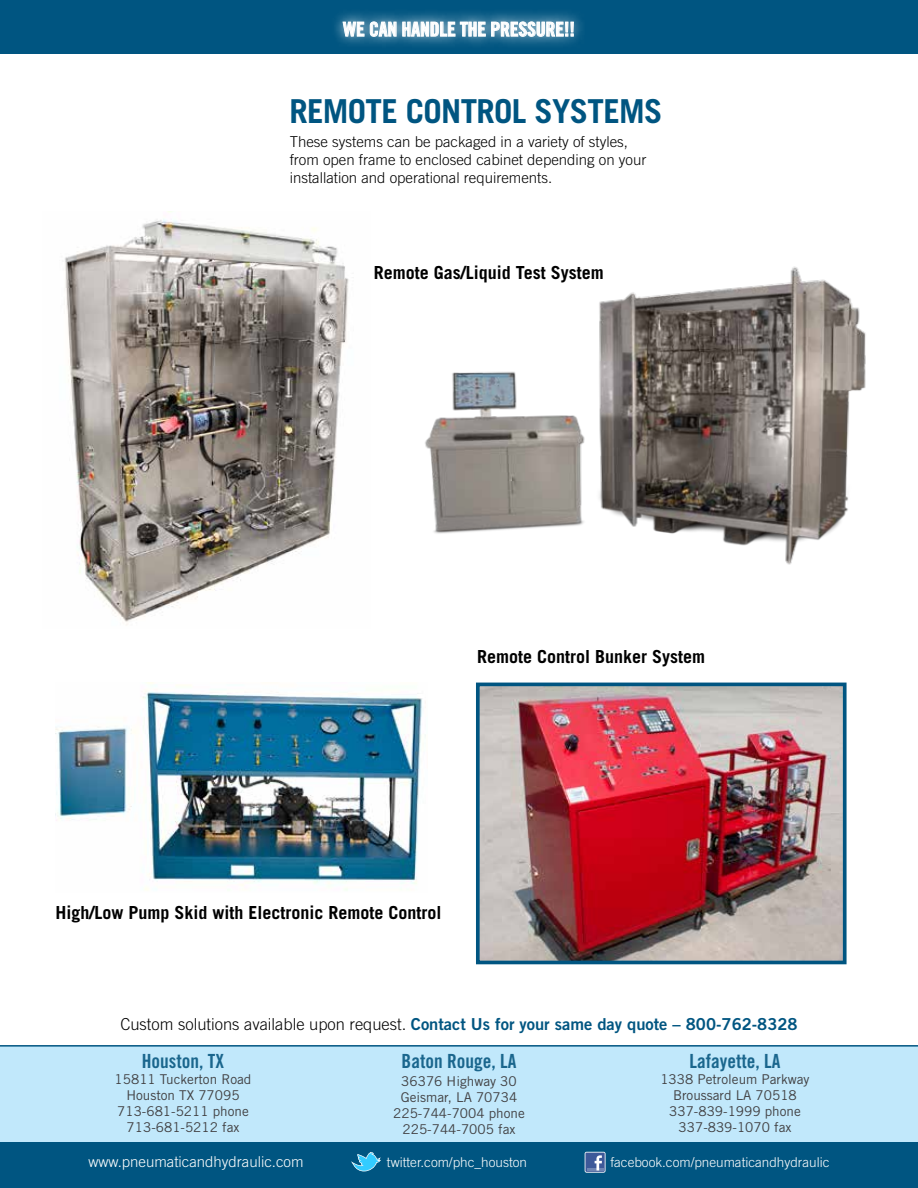
<style>
.page{position:relative;width:918px;height:1188px;background:#fff}
.page>*{position:absolute;margin:0;border:0;box-sizing:border-box;transform-origin:0 0}
.t1{font:700 33px "Trade Gothic";letter-spacing:-.02em;color:#005581}
.t2{font:19.5px "Trade Gothic Bold Cond Twenty";color:#1a668d}
.t3{font:19.5px "Trade Gothic Bold Cond Twenty";color:#fff}
.t4{font:700 18px "Trade Gothic";color:#000}
.t5{font:16.5px "Trade Gothic Bold Two";color:#005581}
.t6{font:300 15px/18px "Trade Gothic";color:#000}
.t7{font:300 15px "Trade Gothic";color:#fff}
.t8{font:13.5px/16.2px "Trade Gothic";color:#414042;text-align:center}
.t9{font:300 13.5px "Trade Gothic";color:#fff}
.s1{font-family:"Trade Gothic";font-weight:300;color:#000}
</style>
<div class="page">
<div style="left:0;top:1046px;width:918px;height:108px;background:#c1e8fb"></div>
<div style="left:0;top:0;width:918px;height:54px;background:#005581"></div>
<hr style="left:0;top:1045px;width:918px;height:2px;background:#005581">
<div style="left:0;top:1142px;width:918px;height:46px;background:#005581"></div>
<svg style="left:351px;top:1152px;width:30px;height:19px"></svg>
<svg style="left:585px;top:1152px;width:21px;height:21px"></svg>
<svg style="left:335px;top:13px;width:247px;height:32px"></svg>
<svg style="left:343px;top:22px;width:21px;height:15px"></svg>
<svg style="left:370px;top:20px;width:26px;height:17px"></svg>
<svg style="left:402px;top:20px;width:172px;height:17px;background:#93b6c9"></svg>
<img style="left:425px;top:266px;width:441px;height:299px">
<img style="left:65px;top:219px;width:284px;height:406px">
<img style="left:481px;top:688px;width:361px;height:271px">
<div style="left:476px;top:683px;width:371px;height:281px;border:4px solid #005581"></div>
<img style="left:56px;top:683px;width:370px;height:207px">
<h2 class="t3" style="left:343px;top:17px;width:233px">WE CAN HANDLE THE PRESSURE!!</h2>
<h1 class="t1" style="left:289px;top:91px;width:375px">REMOTE CONTROL SYSTEMS</h1>
<p class="t6" style="left:290px;top:133px;width:358px">These systems can be packaged in a variety of styles, from open frame to enclosed cabinet depending on your installation and operational requirements.</p>
<h3 class="t4" style="left:374px;top:261px;width:232px">Remote Gas/Liquid Test System</h3>
<h3 class="t4" style="left:477px;top:646px;width:230px">Remote Control Bunker System</h3>
<h3 class="t4" style="left:56px;top:901px;width:388px">High/Low Pump Skid with Electronic Remote Control</h3>
<p class="t5" style="left:120px;top:1013px;width:679px"><span class="s1">Custom solutions available upon request.</span> Contact Us for your same day quote – 800-762-8328</p>
<h2 class="t2" style="left:142px;top:1049px;width:84px">Houston, TX</h2>
<p class="t8" style="left:115px;top:1071px;width:138px">15811 Tuckerton Road<br>Houston TX 77095<br>713-681-5211 phone<br>713-681-5212 fax</p>
<h2 class="t2" style="left:402px;top:1049px;width:116px">Baton Rouge, LA</h2>
<p class="t8" style="left:393px;top:1073px;width:133px">36376 Highway 30<br>Geismar, LA 70734<br>225-744-7004 phone<br>225-744-7005 fax</p>
<h2 class="t2" style="left:690px;top:1049px;width:92px">Lafayette, LA</h2>
<p class="t8" style="left:660px;top:1071px;width:151px">1338 Petroleum Parkway<br>Broussard LA 70518<br>337-839-1999 phone<br>337-839-1070 fax</p>
<p class="t7" style="left:89px;top:1152px;width:217px">www.pneumaticandhydraulic.com</p>
<p class="t9" style="left:387px;top:1154px;width:142px">twitter.com/phc_houston</p>
<p class="t9" style="left:610px;top:1154px;width:221px">facebook.com/pneumaticandhydraulic</p>
</div>
